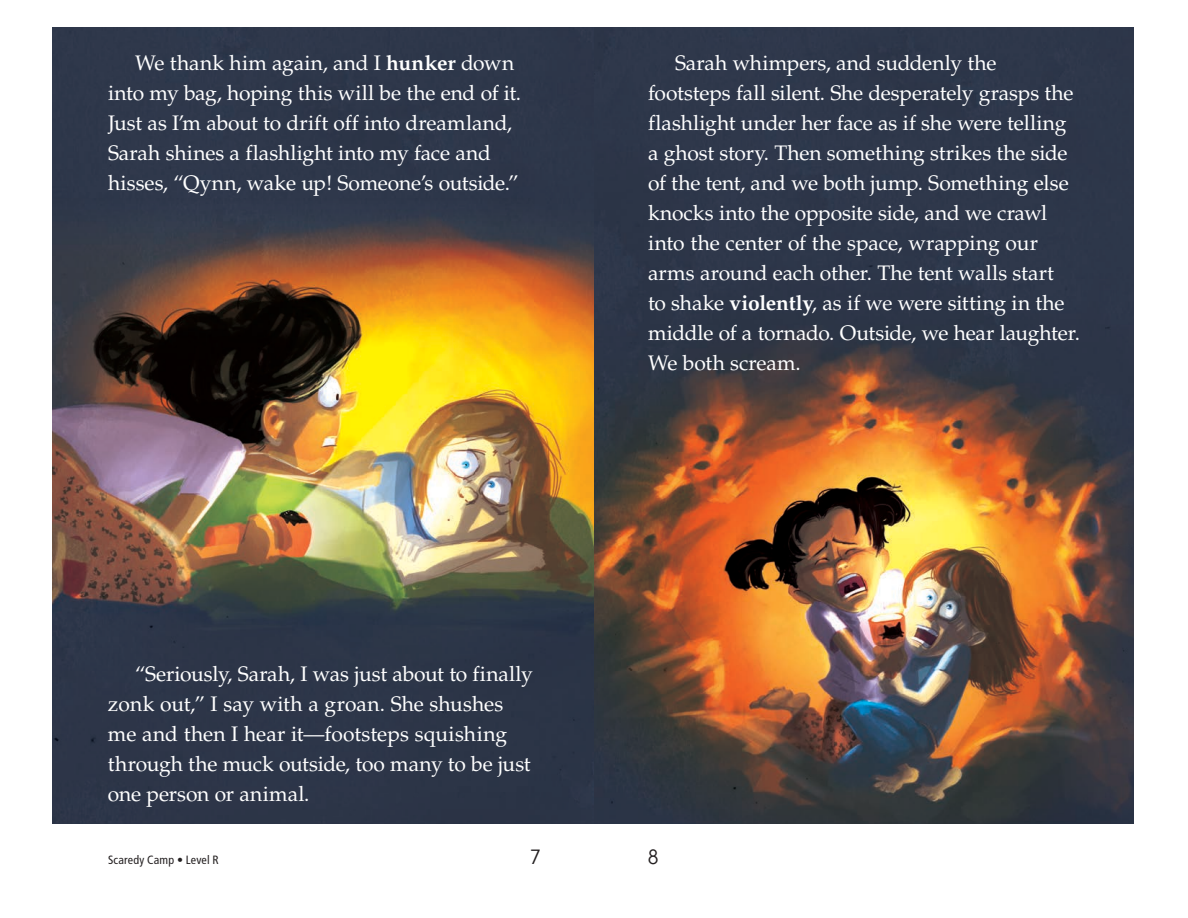
<style>
.page{position:relative;width:1188px;height:918px;background:#fff}
.page>*{position:absolute;margin:0;border:0;box-sizing:border-box;transform-origin:0 0}
.t1{font:21px/30px "Palatino";letter-spacing:-.005em;color:#fff}
.t2{font:21px "Report School Rg";color:#231f20}
.t3{font:condensed 12px "Frutiger";letter-spacing:.015em;color:#231f20}
.s1{font-weight:700}
</style>
<div class="page">
<img style="left:52px;top:27px;width:1082px;height:797px">
<p class="t1" style="left:108px;top:48px;width:415px;text-indent:27px">We thank him again, and I <span class="s1">hunker</span> down into my bag, hoping this will be the end of it.<br>Just as I’m about to drift off into dreamland, Sarah shines a flashlight into my face and hisses, “Qynn, wake up! Someone’s outside.”</p>
<p class="t1" style="left:648px;top:48px;width:434px;text-indent:27px">Sarah whimpers, and suddenly the footsteps fall silent. She desperately grasps the flashlight under her face as if she were telling a ghost story. Then something strikes the side of the tent, and we both jump. Something else knocks into the opposite side, and we crawl into the center of the space, wrapping our arms around each other. The tent walls start<br>to shake <span class="s1">violently</span>, as if we were sitting in the middle of a tornado. Outside, we hear laughter.<br>We both scream.</p>
<p class="t1" style="left:108px;top:659px;width:426px;text-indent:27px">“Seriously, Sarah, I was just about to finally zonk out,” I say with a groan. She shushes me and then I hear it—footsteps squishing through the muck outside, too many to be just one person or animal.</p>
<p class="t3" style="left:108px;top:853px;width:112px">Scaredy Camp • Level R</p>
<p class="t2" style="left:531px;top:844px;width:11px">7</p>
<p class="t2" style="left:648px;top:844px;width:12px">8</p>
</div>
